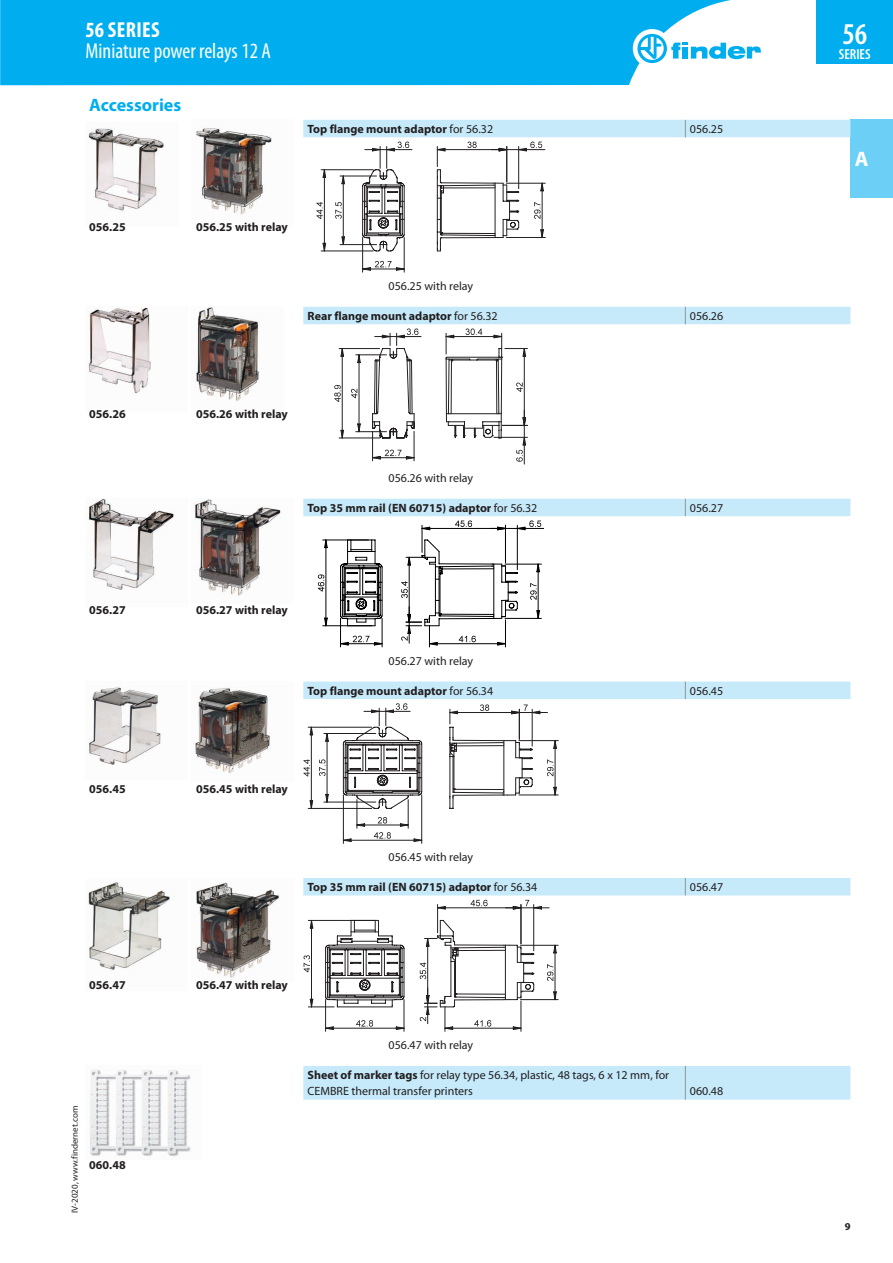
<style>
.page{position:relative;width:893px;height:1263px;background:#fff}
.page>*{position:absolute;margin:0;border:0;box-sizing:border-box;transform-origin:0 0}
.t1{font:600 condensed 30.3px "Myriad Pro";color:#fff}
.t2{font:condensed 21.75px "Myriad Pro";color:#fff}
.t3{font:700 condensed 21.75px "Myriad Pro";letter-spacing:.02em;color:#fff}
.t4{font:700 21px "Myriad Pro";color:#fff}
.t5{font:700 18px "Myriad Pro";color:#00aeef}
.t6{font:600 condensed 14.55px "Myriad Pro";color:#fff}
.t7{font:700 12px "Myriad Pro";color:#231f20}
.t8{font:12px/16.2px "Myriad Pro";color:#231f20}
.t9{font:700 10.5px "Myriad Pro";color:#231f20}
.t10{font:9px "Myriad Pro";color:#231f20}
.s1{font-weight:400}
.s2{font-weight:700}
</style>
<div class="page">
<div style="left:850px;top:119px;width:43px;height:79px;background:#6bcff6"></div>
<div style="left:0;top:0;width:731px;height:85px;background:#00aeef"></div>
<div style="left:633px;top:29px;width:38px;height:39px;background:#fff;border-radius:50%"></div>
<svg style="left:637px;top:34px;width:124px;height:29px"></svg>
<div style="left:816px;top:0;width:77px;height:64px;background:#00aeef"></div>
<svg style="left:303px;top:120px;width:547px;height:980px"></svg>
<svg style="left:685px;top:120px;width:1px;height:17px"></svg>
<svg style="left:685px;top:307px;width:1px;height:17px"></svg>
<svg style="left:685px;top:499px;width:1px;height:17px"></svg>
<svg style="left:685px;top:681px;width:1px;height:18px"></svg>
<svg style="left:685px;top:878px;width:1px;height:17px"></svg>
<hr style="left:685px;top:1066px;width:1px;height:34px;background:#939598">
<img style="left:88px;top:128px;width:76px;height:83px">
<img style="left:196px;top:128px;width:76px;height:87px">
<hr style="left:340px;top:244px;width:37px;height:1px;background:#231f20">
<hr style="left:340px;top:176px;width:37px;height:1px;background:#231f20">
<svg style="left:335px;top:202px;width:7px;height:17px"></svg>
<svg style="left:342px;top:237px;width:3px;height:8px"></svg>
<svg style="left:342px;top:176px;width:3px;height:8px"></svg>
<hr style="left:343px;top:176px;width:1px;height:69px;background:#231f20">
<hr style="left:491px;top:149px;width:54px;height:1px;background:#231f20">
<hr style="left:321px;top:251px;width:52px;height:1px;background:#231f20">
<hr style="left:321px;top:169px;width:52px;height:1px;background:#231f20">
<svg style="left:316px;top:202px;width:7px;height:17px"></svg>
<svg style="left:323px;top:243px;width:3px;height:8px"></svg>
<svg style="left:323px;top:170px;width:3px;height:8px"></svg>
<hr style="left:324px;top:170px;width:1px;height:81px;background:#231f20">
<hr style="left:506px;top:183px;width:39px;height:1px;background:#231f20">
<hr style="left:506px;top:237px;width:39px;height:1px;background:#231f20">
<hr style="left:365px;top:149px;width:47px;height:1px;background:#231f20">
<hr style="left:362px;top:237px;width:1px;height:35px;background:#231f20">
<hr style="left:404px;top:237px;width:1px;height:35px;background:#231f20">
<svg style="left:362px;top:261px;width:42px;height:8px"></svg>
<hr style="left:363px;top:269px;width:41px;height:1px;background:#231f20">
<svg style="left:437px;top:142px;width:107px;height:109px"></svg>
<svg style="left:362px;top:142px;width:47px;height:110px"></svg>
<img style="left:88px;top:307px;width:63px;height:87px">
<img style="left:196px;top:307px;width:63px;height:94px">
<hr style="left:356px;top:355px;width:30px;height:1px;background:#231f20">
<hr style="left:356px;top:431px;width:30px;height:1px;background:#231f20">
<svg style="left:351px;top:389px;width:6px;height:9px"></svg>
<hr style="left:359px;top:355px;width:1px;height:77px;background:#231f20">
<hr style="left:524px;top:410px;width:1px;height:54px;background:#231f20">
<hr style="left:339px;top:438px;width:41px;height:1px;background:#231f20">
<hr style="left:339px;top:348px;width:41px;height:1px;background:#231f20">
<svg style="left:334px;top:385px;width:7px;height:17px"></svg>
<svg style="left:341px;top:430px;width:3px;height:8px"></svg>
<svg style="left:341px;top:349px;width:3px;height:7px"></svg>
<hr style="left:342px;top:349px;width:1px;height:89px;background:#231f20">
<svg style="left:372px;top:328px;width:155px;height:134px"></svg>
<img style="left:88px;top:499px;width:86px;height:91px">
<img style="left:195px;top:499px;width:86px;height:97px">
<hr style="left:323px;top:625px;width:49px;height:1px;background:#000001">
<hr style="left:323px;top:540px;width:46px;height:1px;background:#000001">
<svg style="left:318px;top:574px;width:6px;height:17px"></svg>
<svg style="left:324px;top:618px;width:2px;height:8px"></svg>
<svg style="left:324px;top:540px;width:2px;height:8px"></svg>
<hr style="left:326px;top:540px;width:1px;height:86px;background:#000001">
<svg style="left:339px;top:520px;width:202px;height:127px"></svg>
<hr style="left:490px;top:528px;width:54px;height:1px;background:#000001">
<img style="left:89px;top:687px;width:72px;height:79px">
<img style="left:195px;top:688px;width:76px;height:86px">
<hr style="left:308px;top:727px;width:64px;height:1px;background:#231f20">
<hr style="left:308px;top:808px;width:64px;height:1px;background:#231f20">
<svg style="left:303px;top:759px;width:7px;height:17px"></svg>
<svg style="left:310px;top:727px;width:3px;height:8px"></svg>
<svg style="left:310px;top:800px;width:3px;height:9px"></svg>
<hr style="left:311px;top:727px;width:1px;height:81px;background:#231f20">
<hr style="left:324px;top:733px;width:52px;height:1px;background:#231f20">
<hr style="left:324px;top:802px;width:52px;height:1px;background:#231f20">
<svg style="left:319px;top:759px;width:6px;height:17px"></svg>
<hr style="left:327px;top:733px;width:1px;height:69px;background:#231f20">
<hr style="left:504px;top:712px;width:43px;height:1px;background:#231f20">
<hr style="left:519px;top:740px;width:39px;height:1px;background:#231f20">
<hr style="left:519px;top:795px;width:39px;height:1px;background:#231f20">
<svg style="left:547px;top:759px;width:7px;height:17px"></svg>
<svg style="left:554px;top:740px;width:3px;height:8px"></svg>
<svg style="left:554px;top:787px;width:3px;height:8px"></svg>
<hr style="left:555px;top:741px;width:1px;height:54px;background:#231f20">
<svg style="left:449px;top:704px;width:91px;height:105px"></svg>
<hr style="left:343px;top:795px;width:1px;height:48px;background:#231f20">
<hr style="left:421px;top:795px;width:1px;height:48px;background:#231f20">
<svg style="left:342px;top:703px;width:81px;height:139px"></svg>
<hr style="left:343px;top:840px;width:79px;height:1px;background:#231f20">
<img style="left:88px;top:882px;width:82px;height:89px">
<img style="left:196px;top:882px;width:84px;height:96px">
<svg style="left:304px;top:920px;width:101px;height:88px"></svg>
<hr style="left:311px;top:920px;width:1px;height:87px;background:#231f20">
<hr style="left:404px;top:999px;width:1px;height:32px;background:#231f20">
<hr style="left:325px;top:999px;width:1px;height:32px;background:#231f20">
<svg style="left:356px;top:1020px;width:17px;height:7px"></svg>
<svg style="left:396px;top:1027px;width:8px;height:3px"></svg>
<svg style="left:325px;top:1027px;width:8px;height:3px"></svg>
<hr style="left:326px;top:1028px;width:78px;height:1px;background:#231f20">
<hr style="left:520px;top:945px;width:38px;height:1px;background:#231f20">
<hr style="left:520px;top:999px;width:38px;height:1px;background:#231f20">
<svg style="left:420px;top:900px;width:136px;height:131px"></svg>
<hr style="left:555px;top:945px;width:1px;height:54px;background:#231f20">
<img style="left:90px;top:1069px;width:101px;height:87px">
<h2 class="t3" style="left:85px;top:17px;width:76px">56 SERIES</h2>
<h2 class="t2" style="left:85px;top:38px;width:187px">Miniature power relays 12 A</h2>
<h3 class="t5" style="left:89px;top:93px;width:93px">Accessories</h3>
<p class="t7" style="left:308px;top:121px;width:187px">Top flange mount adaptor <span class="s1">for 56.32</span></p>
<p class="t8" style="left:690px;top:121px;width:35px">056.25</p>
<p class="t7" style="left:89px;top:219px;width:38px">056.25</p>
<p class="t7" style="left:196px;top:219px;width:93px">056.25 with relay</p>
<p class="t8" style="left:389px;top:277px;width:86px">056.25 with relay</p>
<p class="t7" style="left:308px;top:308px;width:192px">Rear flange mount adaptor <span class="s1">for 56.32</span></p>
<p class="t8" style="left:690px;top:308px;width:35px">056.26</p>
<p class="t7" style="left:89px;top:406px;width:38px">056.26</p>
<p class="t7" style="left:196px;top:406px;width:93px">056.26 with relay</p>
<p class="t8" style="left:389px;top:469px;width:86px">056.26 with relay</p>
<p class="t7" style="left:308px;top:500px;width:231px">Top 35 mm rail (EN 60715) adaptor <span class="s1">for 56.32</span></p>
<p class="t8" style="left:690px;top:500px;width:35px">056.27</p>
<p class="t7" style="left:89px;top:602px;width:38px">056.27</p>
<p class="t7" style="left:196px;top:602px;width:93px">056.27 with relay</p>
<p class="t8" style="left:389px;top:652px;width:86px">056.27 with relay</p>
<p class="t7" style="left:308px;top:683px;width:187px">Top flange mount adaptor <span class="s1">for 56.34</span></p>
<p class="t8" style="left:690px;top:682px;width:35px">056.45</p>
<p class="t7" style="left:89px;top:781px;width:38px">056.45</p>
<p class="t7" style="left:196px;top:781px;width:93px">056.45 with relay</p>
<p class="t8" style="left:389px;top:849px;width:86px">056.45 with relay</p>
<p class="t7" style="left:308px;top:879px;width:231px">Top 35 mm rail (EN 60715) adaptor <span class="s1">for 56.34</span></p>
<p class="t8" style="left:690px;top:879px;width:35px">056.47</p>
<p class="t7" style="left:89px;top:977px;width:38px">056.47</p>
<p class="t7" style="left:196px;top:977px;width:93px">056.47 with relay</p>
<p class="t10" style="left:69px;top:1213px;width:108px;rotate:-90deg">IV-2020, www.findernet.com</p>
<p class="t7" style="left:89px;top:1156px;width:38px">060.48</p>
<p class="t8" style="left:389px;top:1036px;width:86px">056.47 with relay</p>
<p class="t8" style="left:308px;top:1067px;width:363px"><span class="s2">Sheet of marker tags</span> for relay type 56.34, plastic, 48 tags, 6 x 12 mm, for<br>CEMBRE thermal transfer printers</p>
<p class="t8" style="left:690px;top:1083px;width:35px">060.48</p>
<h1 class="t1" style="left:842px;top:17px;width:26px">56</h1>
<p class="t6" style="left:839px;top:46px;width:33px">SERIES</p>
<h3 class="t4" style="left:855px;top:146px;width:15px">A</h3>
<p class="t9" style="left:845px;top:1219px;width:7px">9</p>
</div>
